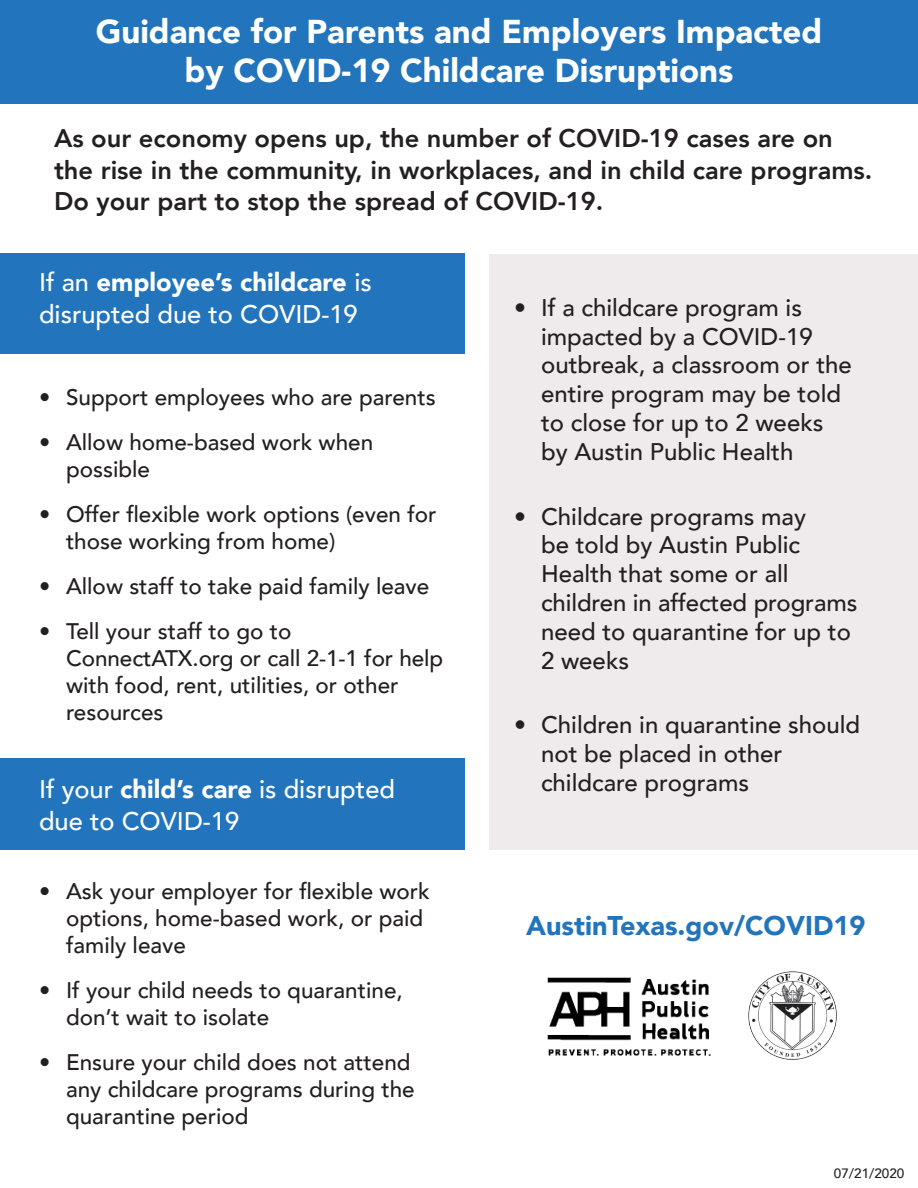
<style>
.page{position:relative;width:918px;height:1188px;background:#fff}
.page>*{position:absolute;margin:0;border:0;box-sizing:border-box;transform-origin:0 0}
.t1{font:900 33px "Avenir";color:#fff}
.t2{font:900 27px "Avenir";color:#2275bc}
.t3{font:800 25.5px/31.5px "Avenir";color:#231f20}
.t4{font:500 25.5px/31.5px "Avenir";color:#fff}
.t5{font:500 24px/28.8px "Avenir";color:#231f20}
.t6{font:500 22.5px/27px "Avenir";color:#231f20}
.t7{font:500 13.5px "Avenir";color:#231f20}
.s1{font-weight:900}
</style>
<div class="page">
<div style="left:0;top:0;width:918px;height:104px;background:#2275bc"></div>
<div style="left:0;top:254px;width:464px;height:100px;background:#2275bc"></div>
<div style="left:489px;top:254px;width:429px;height:595px;background:#efeaeb"></div>
<div style="left:0;top:758px;width:464px;height:91px;background:#2275bc"></div>
<img style="left:548px;top:977px;width:163px;height:78px">
<img style="left:748px;top:971px;width:89px;height:89px">
<p class="t1" style="left:96px;top:3px;width:728px">Guidance for Parents and Employers Impacted</p>
<p class="t1" style="left:185px;top:42px;width:550px">by COVID-19 Childcare Disruptions</p>
<p class="t3" style="left:54px;top:123px;width:820px">As our economy opens up, the number of COVID-19 cases are on the rise in the community, in workplaces, and in child care programs.<br>Do your part to stop the spread of COVID-19.</p>
<p class="t4" style="left:39px;top:265px;width:334px">If an <span class="s1">employee’s childcare</span> is disrupted due to COVID-19</p>
<p class="t6" style="left:39px;top:382px;width:398px">• Support employees who are parents</p>
<p class="t6" style="left:66px;top:427px;width:309px;text-indent:-27px">• Allow home-based work when possible</p>
<p class="t6" style="left:66px;top:499px;width:372px;text-indent:-27px">• Offer flexible work options (even for those working from home)</p>
<p class="t6" style="left:39px;top:571px;width:392px">• Allow staff to take paid family leave</p>
<p class="t6" style="left:39px;top:616px;width:254px">• Tell your staff to go to</p>
<p class="t6" style="left:66px;top:643px;width:379px">ConnectATX.org or call 2-1-1 for help with food, rent, utilities, or other resources</p>
<p class="t4" style="left:39px;top:772px;width:358px">If your <span class="s1">child’s care</span> is disrupted due to COVID-19</p>
<p class="t6" style="left:66px;top:876px;width:365px;text-indent:-27px">• Ask your employer for flexible work options, home-based work, or paid family leave</p>
<p class="t6" style="left:66px;top:975px;width:338px;text-indent:-27px">• If your child needs to quarantine, don’t wait to isolate</p>
<p class="t6" style="left:66px;top:1047px;width:350px;text-indent:-27px">• Ensure your child does not attend any childcare programs during the quarantine period</p>
<p class="t5" style="left:541px;top:292px;width:312px;text-indent:-27px">• If a childcare program is impacted by a COVID-19 outbreak, a classroom or the entire program may be told to close for up to 2 weeks</p>
<p class="t5" style="left:541px;top:436px;width:254px">by Austin Public Health</p>
<p class="t5" style="left:541px;top:501px;width:266px;text-indent:-27px">• Childcare programs may be told by Austin Public<br>Health that some or all</p>
<p class="t5" style="left:541px;top:587px;width:318px">children in affected programs need to quarantine for up to<br>2 weeks</p>
<p class="t5" style="left:541px;top:709px;width:321px;text-indent:-27px">• Children in quarantine should not be placed in other childcare programs</p>
<p class="t2" style="left:526px;top:903px;width:341px">AustinTexas.gov/COVID19</p>
<p class="t7" style="left:834px;top:1161px;width:72px">07/21/2020</p>
</div>
